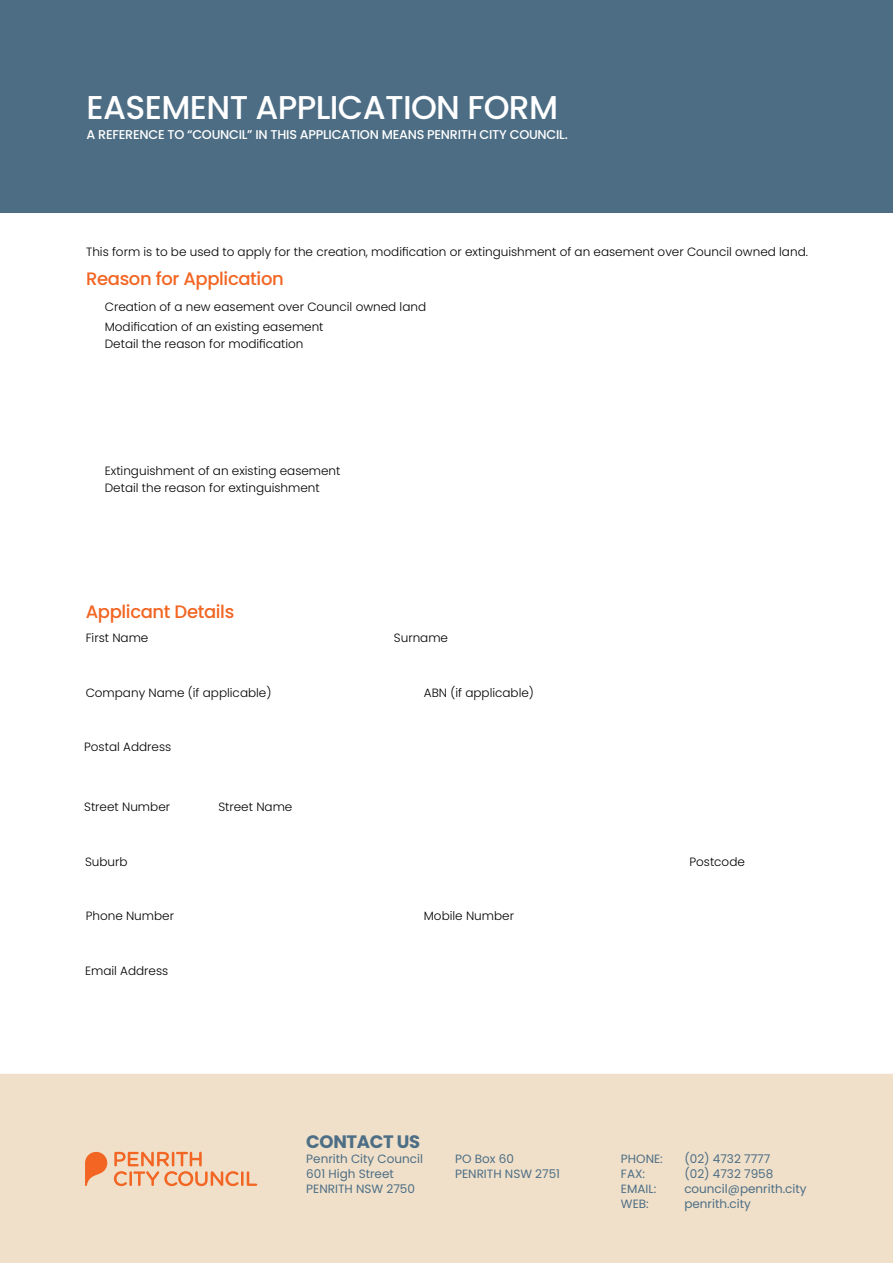
<style>
.page{position:relative;width:893px;height:1263px;background:#fff}
.page>*{position:absolute;margin:0;border:0;box-sizing:border-box;transform-origin:0 0}
.Section_Heading{font:500 33px "Poppins";letter-spacing:-.02em;color:#fff}
.Section_Sub_Heading{font:500 18px "Poppins";letter-spacing:-.02em;color:#f26522}
.t1{font:700 18px "Poppins";letter-spacing:-.02em;color:#4d6e85}
.Section_Heading-2{font:500 12.75px "Poppins";letter-spacing:-.02em;color:#fff}
.Section_Body_Text{font:300 12px "Poppins";color:#000}
.t2{font:12px "Poppins";color:#4d6e85}
</style>
<div class="page">
<div style="left:0;top:1074px;width:893px;height:189px;background:#f0e0ca"></div>
<svg style="left:114px;top:1152px;width:143px;height:34px;background:#f0bf9d"></svg>
<svg style="left:85px;top:1152px;width:22px;height:34px"></svg>
<div style="left:0;top:0;width:893px;height:213px;background:#4c6d84"></div>
<h1 class="Section_Heading" style="left:87px;top:88px;width:473px">EASEMENT APPLICATION FORM</h1>
<h1 class="Section_Heading-2" style="left:87px;top:127px;width:483px">A REFERENCE TO “COUNCIL” IN THIS APPLICATION MEANS PENRITH CITY COUNCIL.</h1>
<p class="Section_Body_Text" style="left:86px;top:245px;width:723px">This form is to be used to apply for the creation, modification or extinguishment of an easement over Council owned land.</p>
<h2 class="Section_Sub_Heading" style="left:86px;top:268px;width:199px">Reason for Application</h2>
<p class="Section_Body_Text" style="left:105px;top:299px;width:323px">Creation of a new easement over Council owned land</p>
<p class="Section_Body_Text" style="left:105px;top:320px;width:220px">Modification of an existing easement</p>
<p class="Section_Body_Text" style="left:105px;top:337px;width:200px">Detail the reason for modification</p>
<p class="Section_Body_Text" style="left:105px;top:464px;width:237px">Extinguishment of an existing easement</p>
<p class="Section_Body_Text" style="left:105px;top:481px;width:216px">Detail the reason for extinguishment</p>
<h2 class="Section_Sub_Heading" style="left:86px;top:601px;width:150px">Applicant Details</h2>
<p class="Section_Body_Text" style="left:86px;top:631px;width:64px">First Name</p>
<p class="Section_Body_Text" style="left:394px;top:631px;width:56px">Surname</p>
<p class="Section_Body_Text" style="left:86px;top:685px;width:187px">Company Name (if applicable)</p>
<p class="Section_Body_Text" style="left:424px;top:685px;width:112px">ABN (if applicable)</p>
<p class="Section_Body_Text" style="left:84px;top:740px;width:89px">Postal Address</p>
<p class="Section_Body_Text" style="left:84px;top:800px;width:87px">Street Number</p>
<p class="Section_Body_Text" style="left:218px;top:800px;width:76px">Street Name</p>
<p class="Section_Body_Text" style="left:85px;top:855px;width:44px">Suburb</p>
<p class="Section_Body_Text" style="left:86px;top:908px;width:90px">Phone Number</p>
<p class="Section_Body_Text" style="left:424px;top:908px;width:92px">Mobile Number</p>
<p class="Section_Body_Text" style="left:85px;top:963px;width:85px">Email Address</p>
<p class="Section_Body_Text" style="left:689px;top:855px;width:57px">Postcode</p>
<h2 class="t1" style="left:306px;top:1131px;width:115px">CONTACT US</h2>
<p class="t2" style="left:306px;top:1151px;width:118px">Penrith City Council</p>
<p class="t2" style="left:455px;top:1151px;width:60px">PO Box 60</p>
<p class="t2" style="left:621px;top:1151px;width:43px">PHONE:</p>
<p class="t2" style="left:684px;top:1151px;width:88px">(02) 4732 7777</p>
<p class="t2" style="left:306px;top:1166px;width:89px">601 High Street</p>
<p class="t2" style="left:455px;top:1166px;width:107px">PENRITH NSW 2751</p>
<p class="t2" style="left:621px;top:1166px;width:26px">FAX:</p>
<p class="t2" style="left:684px;top:1166px;width:91px">(02) 4732 7958</p>
<p class="t2" style="left:306px;top:1181px;width:110px">PENRITH NSW 2750</p>
<p class="t2" style="left:621px;top:1181px;width:37px">EMAIL:</p>
<p class="t2" style="left:684px;top:1181px;width:124px">council@penrith.city</p>
<p class="t2" style="left:621px;top:1196px;width:29px">WEB:</p>
<p class="t2" style="left:684px;top:1196px;width:68px">penrith.city</p>
</div>
